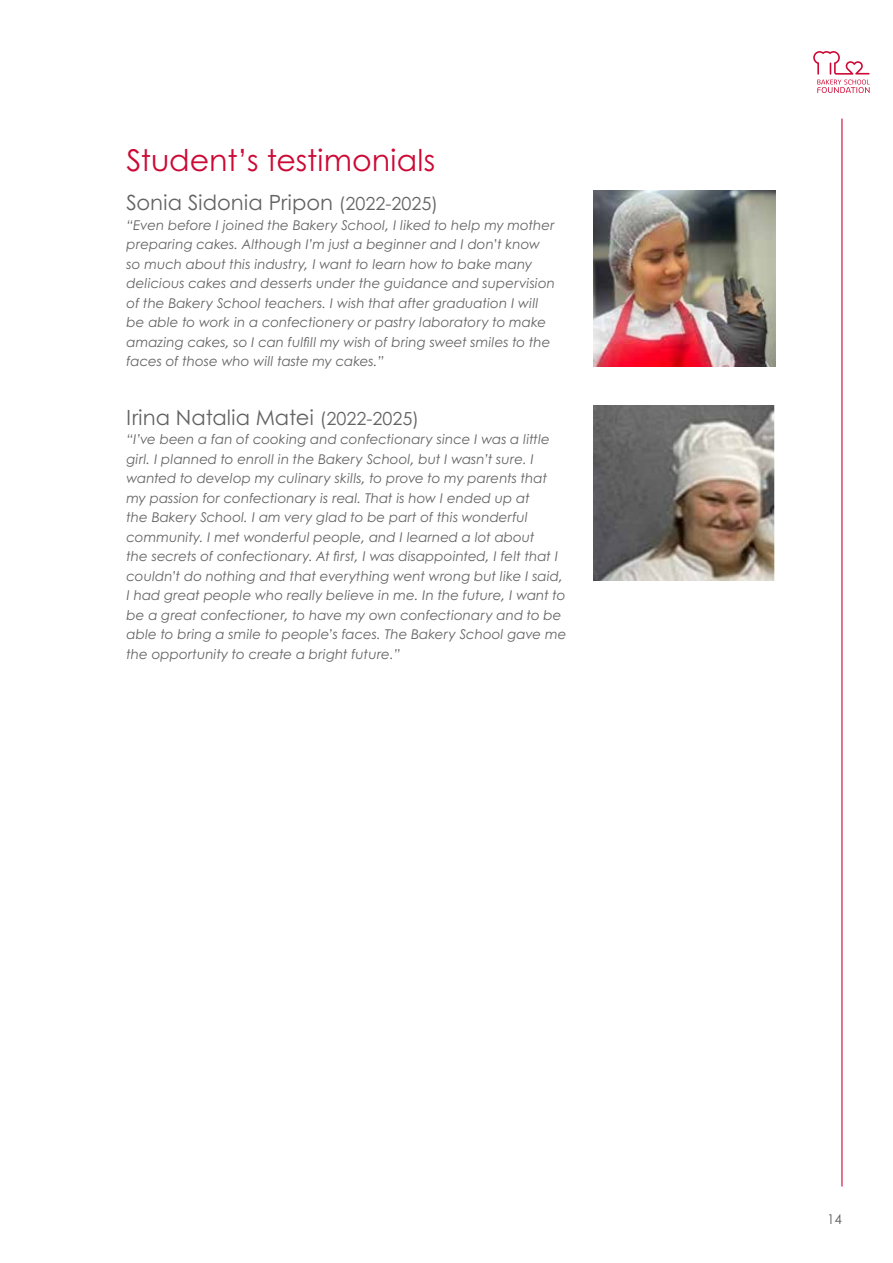
<style>
.page{position:relative;width:893px;height:1263px;background:#fff}
.page>*{position:absolute;margin:0;border:0;box-sizing:border-box;transform-origin:0 0}
.t1{font:30px "Century Gothic";color:#cc0935}
.t2{font:21px "Century Gothic";color:#646363}
.t3{font:italic 13.5px/19.5px "Century Gothic";color:#646363}
.t4{font:13.5px "Century Gothic";color:#646363}
.s1{font-size:18px}
</style>
<div class="page">
<img style="left:593px;top:190px;width:182px;height:176px">
<img style="left:593px;top:405px;width:182px;height:175px">
<svg style="left:813px;top:51px;width:56px;height:42px"></svg>
<hr style="left:841px;top:119px;width:1px;height:1067px;background:#cc0935">
<h1 class="t1" style="left:126px;top:141px;width:310px">Student’s testimonials</h1>
<h2 class="t2" style="left:126px;top:189px;width:313px">Sonia Sidonia Pripon <span class="s1">(2022-2025)</span></h2>
<p class="t3" style="left:126px;top:215px;width:430px">“Even before I joined the Bakery School, I liked to help my mother preparing cakes. Although I’m just a beginner and I don’t know so much about this industry, I want to learn how to bake many delicious cakes and desserts under the guidance and supervision of the Bakery School teachers. I wish that after graduation I will be able to work in a confectionery or pastry laboratory to make amazing cakes, so I can fulfill my wish of bring sweet smiles to the faces of those who will taste my cakes.”</p>
<h2 class="t2" style="left:126px;top:404px;width:294px">Irina Natalia Matei <span class="s1">(2022-2025)</span></h2>
<p class="t3" style="left:126px;top:429px;width:441px">“I’ve been a fan of cooking and confectionary since I was a little girl. I planned to enroll in the Bakery School, but I wasn’t sure. I wanted to develop my culinary skills, to prove to my parents that my passion for confectionary is real. That is how I ended up at<br>the Bakery School. I am very glad to be part of this wonderful community. I met wonderful people, and I learned a lot about<br>the secrets of confectionary. At first, I was disappointed, I felt that I couldn’t do nothing and that everything went wrong but like I said, I had great people who really believe in me. In the future, I want to be a great confectioner, to have my own confectionary and to be able to bring a smile to people’s faces. The Bakery School gave me the opportunity to create a bright future.”</p>
<p class="t4" style="left:827px;top:1211px;width:16px">14</p>
</div>
